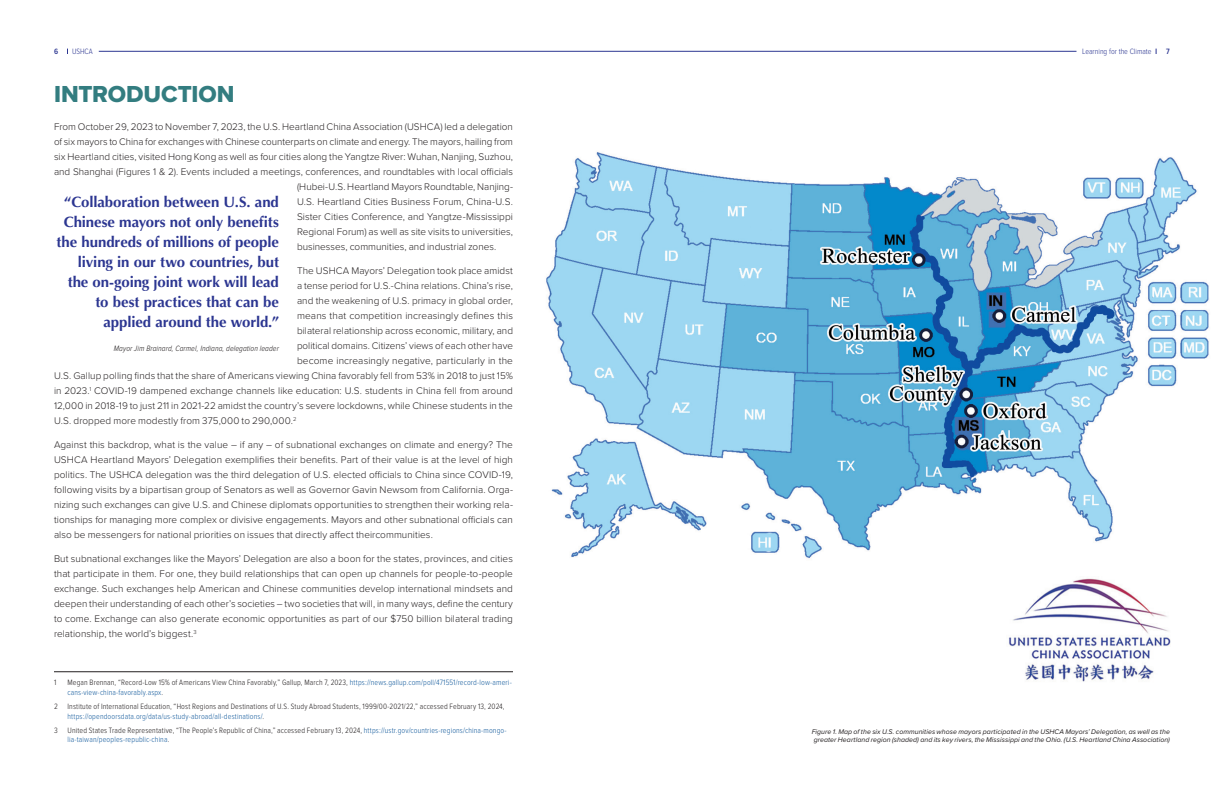
<style>
.page{position:relative;width:1224px;height:792px;background:#fff}
.page>*{position:absolute;margin:0;border:0;box-sizing:border-box;transform-origin:0 0}
.Section_Title{font:24px "Proxima Nova Extrabld";letter-spacing:-.005em;color:#337d80}
.PULL_QUOTE{font:700 15px/20px "Optima";letter-spacing:-.005em;color:#2c3691;text-align:right}
.Body_Text_JUSTIFIED{font:300 10px/15px "Proxima Nova";letter-spacing:.005em;color:#231f20;text-align:justify}
.Footnote_text{font:300 8px/9.6px "Proxima Nova Cond";letter-spacing:.015em;color:#231f20}
.Footnote_RULE_ABOVE{font:300 8px/9.6px "Proxima Nova Cond";letter-spacing:.015em;color:#175d9e}
.PULL_QUOTE_AUTHOR{font:italic 300 8px "Proxima Nova Cond";letter-spacing:.01em;color:#231f20}
.t1{font:300 8px "Proxima Nova Cond";color:#2c3691}
.t2{font:600 8px "Proxima Nova Cond";color:#2c3691}
.Footnote_RULE_ABOVE-2{font:300 8px "Proxima Nova Cond";color:#231f20}
.CAPTIONS{font:italic 7px/8px "Proxima Nova";letter-spacing:.01em;color:#231f20}
.s1{color:#231f20}
.s2{color:#175d9e}
</style>
<div class="page">
<hr style="left:99px;top:51px;width:977px;height:1px;background:#2c3691">
<img style="left:546px;top:152px;width:663px;height:407px">
<hr style="left:54px;top:671px;width:459px;height:1px;background:#231f20">
<img style="left:1008px;top:578px;width:162px;height:104px">
<p class="t2" style="left:54px;top:45px;width:6px">6</p>
<p class="t1" style="left:72px;top:45px;width:22px">USHCA</p>
<p class="t1" style="left:1082px;top:45px;width:71px">Learning for the Climate</p>
<p class="t2" style="left:1166px;top:45px;width:5px">7</p>
<p class="Section_Title" style="left:54px;top:76px;width:182px">INTRODUCTION</p>
<p class="Body_Text_JUSTIFIED" style="left:54px;top:119px;width:460px">From October 29, 2023 to November 7, 2023, the U.S. Heartland China Association (USHCA) led a delegation</p>
<p class="Body_Text_JUSTIFIED" style="left:54px;top:134px;width:461px">of six mayors to China for exchanges with Chinese counterparts on climate and energy. The mayors, hailing from</p>
<p class="Body_Text_JUSTIFIED" style="left:54px;top:149px;width:461px">six Heartland cities, visited Hong Kong as well as four cities along the Yangtze River: Wuhan, Nanjing, Suzhou,</p>
<p class="Body_Text_JUSTIFIED" style="left:54px;top:164px;width:461px">and Shanghai (Figures 1 &amp; 2). Events included a meetings, conferences, and roundtables with local officials</p>
<p class="Body_Text_JUSTIFIED" style="left:297px;top:179px;width:218px">(Hubei-U.S. Heartland Mayors Roundtable, Nanjing-</p>
<p class="Body_Text_JUSTIFIED" style="left:297px;top:194px;width:217px">U.S. Heartland Cities Business Forum, China-U.S.</p>
<p class="Body_Text_JUSTIFIED" style="left:297px;top:209px;width:217px">Sister Cities Conference, and Yangtze-Mississippi</p>
<p class="Body_Text_JUSTIFIED" style="left:297px;top:224px;width:218px">Regional Forum) as well as site visits to universities,</p>
<p class="Body_Text_JUSTIFIED" style="left:297px;top:239px;width:201px">businesses, communities, and industrial zones.</p>
<p class="Body_Text_JUSTIFIED" style="left:297px;top:263px;width:218px">The USHCA Mayors’ Delegation took place amidst</p>
<p class="Body_Text_JUSTIFIED" style="left:297px;top:278px;width:218px">a tense period for U.S.-China relations. China’s rise,</p>
<p class="Body_Text_JUSTIFIED" style="left:297px;top:293px;width:218px">and the weakening of U.S. primacy in global order,</p>
<p class="Body_Text_JUSTIFIED" style="left:297px;top:308px;width:218px">means that competition increasingly defines this</p>
<p class="Body_Text_JUSTIFIED" style="left:297px;top:323px;width:218px">bilateral relationship across economic, military, and</p>
<p class="Body_Text_JUSTIFIED" style="left:297px;top:338px;width:217px">political domains. Citizens’ views of each other have</p>
<p class="Body_Text_JUSTIFIED" style="left:297px;top:353px;width:217px">become increasingly negative, particularly in the</p>
<p class="Body_Text_JUSTIFIED" style="left:54px;top:368px;width:461px">U.S. Gallup polling finds that the share of Americans viewing China favorably fell from 53% in 2018 to just 15%</p>
<p class="Body_Text_JUSTIFIED" style="left:54px;top:383px;width:461px">in 2023.<sup>1</sup> COVID-19 dampened exchange channels like education: U.S. students in China fell from around</p>
<p class="Body_Text_JUSTIFIED" style="left:54px;top:398px;width:460px">12,000 in 2018-19 to just 211 in 2021-22 amidst the country’s severe lockdowns, while Chinese students in the</p>
<p class="Body_Text_JUSTIFIED" style="left:54px;top:413px;width:244px">U.S. dropped more modestly from 375,000 to 290,000.<sup>2</sup></p>
<p class="Body_Text_JUSTIFIED" style="left:54px;top:437px;width:461px">Against this backdrop, what is the value – if any – of subnational exchanges on climate and energy? The USHCA Heartland Mayors’ Delegation exemplifies their benefits. Part of their value is at the level of high politics. The USHCA delegation was the third delegation of U.S. elected officials to China since COVID-19, following visits by a bipartisan group of Senators as well as Governor Gavin Newsom from California. Orga&shy;nizing such exchanges can give U.S. and Chinese diplomats opportunities to strengthen their working rela&shy;tionships for managing more complex or divisive engagements. Mayors and other subnational officials can also be messengers for national priorities on issues that directly affect theircommunities.</p>
<p class="Body_Text_JUSTIFIED" style="left:54px;top:551px;width:461px">But subnational exchanges like the Mayors’ Delegation are also a boon for the states, provinces, and cities that participate in them. For one, they build relationships that can open up channels for people-to-people exchange. Such exchanges help American and Chinese communities develop international mindsets and deepen their understanding of each other’s societies – two societies that will, in many ways, define the century to come. Exchange can also generate economic opportunities as part of our $750 billion bilateral trading relationship, the world’s biggest.<sup>3</sup></p>
<p class="PULL_QUOTE" style="left:57px;top:193px;width:224px">“Collaboration between U.S. and<br>Chinese mayors not only benefits the hundreds of millions of people living in our two countries, but the on-going joint work will lead to best practices that can be applied around the world.”</p>
<p class="PULL_QUOTE_AUTHOR" style="left:114px;top:342px;width:167px">Mayor Jim Brainard, Carmel, Indiana, delegation leader</p>
<p class="Footnote_RULE_ABOVE-2" style="left:54px;top:677px;width:4px">1</p>
<p class="Footnote_RULE_ABOVE" style="left:67px;top:678px;width:446px"><span class="s1">Megan Brennan, “Record-Low 15% of Americans View China Favorably,” Gallup, March 7, 2023,</span> https://news.gallup.com/poll/471551/record-low-ameri&shy;cans-view-china-favorably.aspx<span class="s1">.</span></p>
<p class="Footnote_text" style="left:68px;top:701px;width:439px;text-indent:-14px">2 Institute of International Education, “Host Regions and Destinations of U.S. Study Abroad Students, 1999/00-2021/22,” accessed February 13, 2024, <span class="s2">https://opendoorsdata.org/data/us-study-abroad/all-destinations/</span>.</p>
<p class="Footnote_text" style="left:67px;top:725px;width:441px;text-indent:-13px">3 United States Trade Representative, “The People’s Republic of China,” accessed February 13, 2024, <span class="s2">https://ustr.gov/countries-regions/china-mongo&shy;lia-taiwan/peoples-republic-china</span>.</p>
<p class="CAPTIONS" style="left:812px;top:727px;width:360px">Figure 1. Map of the six U.S. communities whose mayors participated in the USHCA Mayors’ Delegation, as well as the greater Heartland region (shaded) and its key rivers, the Mississippi and the Ohio. (U.S. Heartland China Association)</p>
</div>
